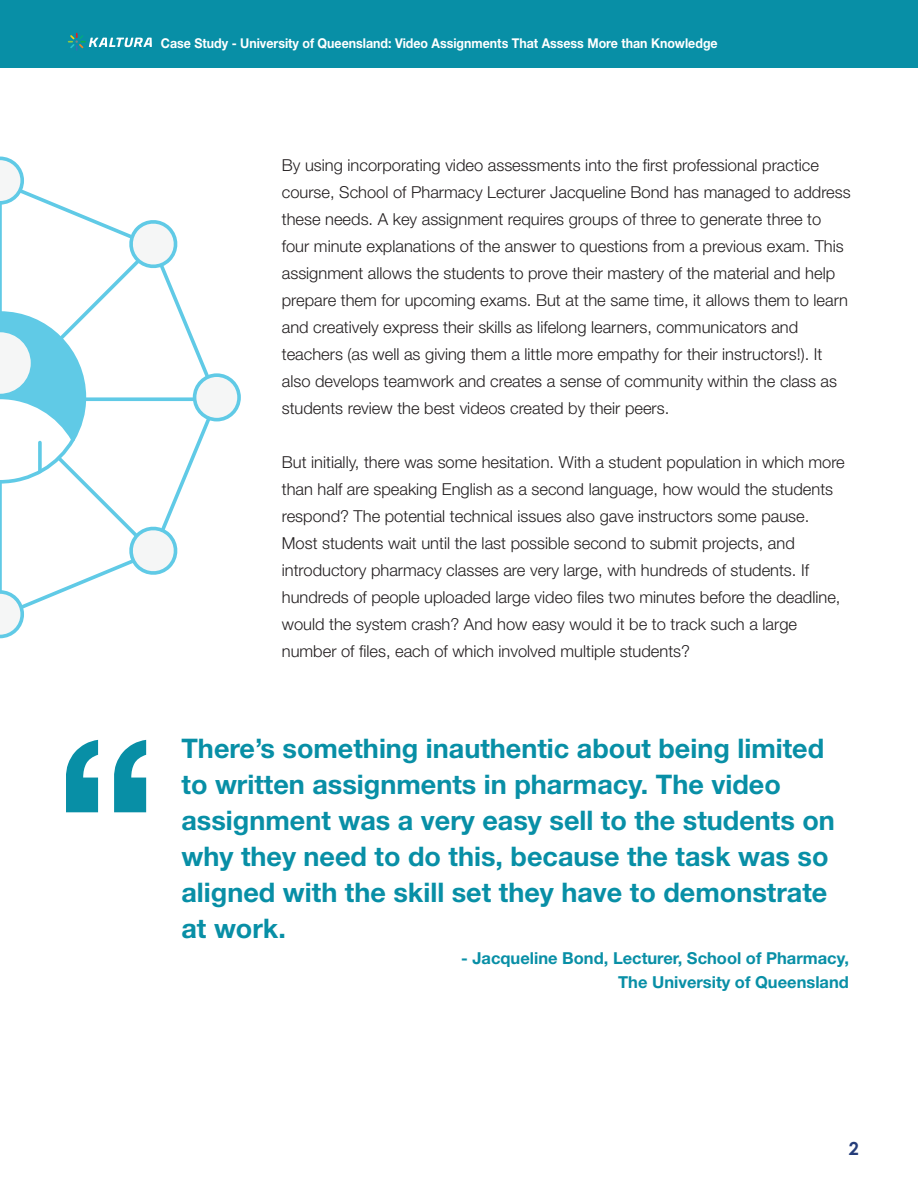
<style>
.page{position:relative;width:918px;height:1188px;background:#fff}
.page>*{position:absolute;margin:0;border:0;box-sizing:border-box;transform-origin:0 0}
.t1{font:700 27px/36px "Helvetica Neue";color:#088fa6}
.t2{font:700 18px "Century Gothic";color:#253d7a}
.t3{font:300 16.5px/27px "Helvetica Neue";color:#231f20}
.t4{font:700 16.5px/24px "Helvetica Neue";color:#088fa6;text-align:right}
.t5{font:700 13.5px "Helvetica Neue";color:#fff;scale:.92 1}
</style>
<div class="page">
<svg style="left:66px;top:740px;width:80px;height:72px"></svg>
<div style="left:0;top:0;width:918px;height:67px;background:#088fa6"></div>
<svg style="left:24px;top:190px;width:197px;height:418px"></svg>
<svg style="left:24px;top:241px;width:134px;height:317px"></svg>
<svg style="left:88px;top:397px;width:105px;height:4px"></svg>
<hr style="left:0;top:182px;width:2px;height:434px;background:#60cae6">
<svg style="left:0;top:309px;width:88px;height:175px"></svg>
<svg style="left:0;top:157px;width:24px;height:48px"></svg>
<svg style="left:0;top:590px;width:24px;height:48px"></svg>
<svg style="left:129px;top:521px;width:54px;height:59px"></svg>
<div style="left:195px;top:375px;width:44px;height:45px;background:#f5f6f6;border-radius:50%"></div>
<div style="left:193px;top:373px;width:48px;height:48px;border:4px solid #60cae6;border-radius:50%"></div>
<svg style="left:124px;top:215px;width:59px;height:54px"></svg>
<svg style="left:68px;top:33px;width:84px;height:18px"></svg>
<p class="t5" style="left:161px;top:35px;width:607px">Case Study - University of Queensland: Video Assignments That Assess More than Knowledge</p>
<p class="t3" style="left:282px;top:152px;width:570px">By using incorporating video assessments into the first professional practice course, School of Pharmacy Lecturer Jacqueline Bond has managed to address these needs. A key assignment requires groups of three to generate three to four minute explanations of the answer to questions from a previous exam. This assignment allows the students to prove their mastery of the material and help prepare them for upcoming exams. But at the same time, it allows them to learn and creatively express their skills as lifelong learners, communicators and teachers (as well as giving them a little more empathy for their instructors!). It also develops teamwork and creates a sense of community within the class as students review the best videos created by their peers.</p>
<p class="t3" style="left:282px;top:449px;width:565px">But initially, there was some hesitation. With a student population in which more than half are speaking English as a second language, how would the students respond? The potential technical issues also gave instructors some pause.<br>Most students wait until the last possible second to submit projects, and introductory pharmacy classes are very large, with hundreds of students. If hundreds of people uploaded large video files two minutes before the deadline, would the system crash? And how easy would it be to track such a large number of files, each of which involved multiple students?</p>
<p class="t1" style="left:182px;top:729px;width:655px">There’s something inauthentic about being limited to written assignments in pharmacy. The video assignment was a very easy sell to the students on why they need to do this, because the task was so aligned with the skill set they have to demonstrate at work.</p>
<p class="t4" style="left:461px;top:946px;width:389px">- Jacqueline Bond, Lecturer, School of Pharmacy,<br>The University of Queensland</p>
<p class="t2" style="left:849px;top:1135px;width:12px">2</p>
</div>
